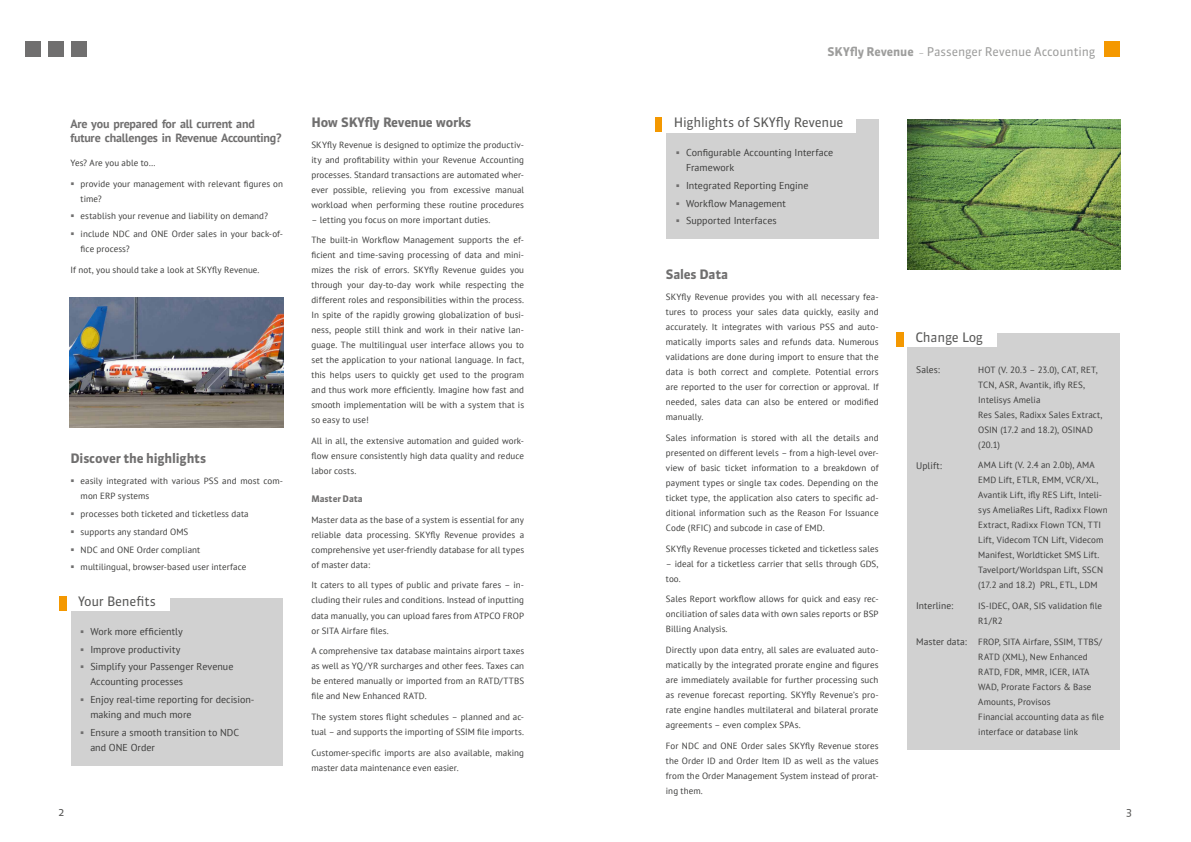
<style>
.page{position:relative;width:1191px;height:842px;background:#fff}
.page>*{position:absolute;margin:0;border:0;box-sizing:border-box;transform-origin:0 0}
.t1{font:700 13px "Sanuk OT";letter-spacing:-.02em;color:#706f6f}
.t2{font:13px "Sanuk OT";letter-spacing:-.02em;color:#575756}
.t3{font:700 12px/14px "PT Sans";letter-spacing:-.015em;color:#706f6f}
.t4{font:12px "Sanuk OT";letter-spacing:-.01em;color:#9d9d9c}
.t5{font:10.5px "Sanuk OT";color:#575756}
.t6{font:10px/17.8px "PT Sans";letter-spacing:.005em;color:#3c3c3b}
.t7{font:9.5px "PT Sans";letter-spacing:.005em;color:#3c3c3b}
.t8{font:9px/15px "PT Sans";letter-spacing:.01em;color:#3c3c3b}
.t9{font:700 9px "Sanuk OT";letter-spacing:-.01em;color:#706f6f}
.s1{font-weight:700}
.s2{font-family:"PT Sans";font-size:9px}
</style>
<div class="page">
<div style="left:71px;top:598px;width:212px;height:167px;background:#d1d1d1"></div>
<div style="left:48px;top:42px;width:15px;height:15px;background:#706f6f"></div>
<div style="left:25px;top:42px;width:16px;height:15px;background:#706f6f"></div>
<div style="left:71px;top:42px;width:15px;height:15px;background:#706f6f"></div>
<div style="left:1104px;top:42px;width:16px;height:15px;background:#f49800"></div>
<div style="left:666px;top:119px;width:212px;height:119px;background:#d1d1d1"></div>
<img style="left:70px;top:298px;width:213px;height:129px">
<div style="left:907px;top:334px;width:213px;height:416px;background:#d1d1d1"></div>
<img style="left:907px;top:119px;width:213px;height:151px">
<div style="left:59px;top:596px;width:8px;height:15px;background:#f49800"></div>
<div style="left:67px;top:593px;width:102px;height:18px;background:#fff"></div>
<div style="left:655px;top:117px;width:7px;height:15px;background:#f49800"></div>
<div style="left:662px;top:114px;width:194px;height:18px;background:#fff"></div>
<div style="left:896px;top:332px;width:8px;height:15px;background:#f49800"></div>
<div style="left:904px;top:329px;width:92px;height:18px;background:#fff"></div>
<h2 class="t3" style="left:70px;top:117px;width:213px">Are you prepared for all current and future challenges in Revenue Accounting?</h2>
<p class="t8" style="left:70px;top:155px;width:87px">Yes? Are you able to…</p>
<p class="t8" style="left:81px;top:176px;width:204px">provide your management with relevant figures on time?</p>
<p class="t8" style="left:81px;top:207px;width:204px;line-height:17.8px">establish your revenue and liability on demand? include NDC and ONE Order sales in your back-of-</p>
<p class="t8" style="left:81px;top:241px;width:51px">fice process?</p>
<p class="t8" style="left:70px;top:262px;width:191px">If not, you should take a look at SKYfly Revenue.</p>
<h1 class="t1" style="left:70px;top:451px;width:137px">Discover the highlights</h1>
<p class="t8" style="left:81px;top:473px;width:204px">easily integrated with various PSS and most com&shy;mon ERP systems</p>
<p class="t8" style="left:81px;top:505px;width:170px;line-height:17.8px">processes both ticketed and ticketless data supports any standard OMS<br>NDC and ONE Order compliant multilingual, browser-based user interface</p>
<h1 class="t2" style="left:78px;top:593px;width:79px">Your Benefits</h1>
<p class="t5" style="left:58px;top:806px;width:7px">2</p>
<p class="t6" style="left:90px;top:622px;width:145px">Work more efficiently<br>Improve productivity<br>Simplify your Passenger Revenue</p>
<p class="t6" style="left:90px;top:673px;width:166px">Accounting processes<br>Enjoy real-time reporting for decision-</p>
<p class="t6" style="left:90px;top:705px;width:150px">making and much more<br>Ensure a smooth transition to NDC</p>
<p class="t6" style="left:90px;top:738px;width:66px">and ONE Order</p>
<h1 class="t1" style="left:311px;top:114px;width:161px">How SKYfly Revenue works</h1>
<p class="t8" style="left:311px;top:137px;width:214px;text-align:justify">SKYfly Revenue is designed to optimize the productiv&shy;ity and profitability within your Revenue Accounting processes. Standard transactions are automated wher&shy;ever possible, relieving you from excessive manual workload when performing these routine procedures</p>
<p class="t8" style="left:311px;top:212px;width:181px">– letting you focus on more important duties.</p>
<p class="t8" style="left:311px;top:232px;width:214px;text-align:justify">The built-in Workflow Management supports the ef&shy;ficient and time-saving processing of data and mini&shy;mizes the risk of errors. SKYfly Revenue guides you through your day-to-day work while respecting the different roles and responsibilities within the process.<br>In spite of the rapidly growing globalization of busi&shy;ness, people still think and work in their native lan&shy;guage. The multilingual user interface allows you to set the application to your national language. In fact, this helps users to quickly get used to the program and thus work more efficiently. Imagine how fast and smooth implementation will be with a system that is so easy to use!</p>
<p class="t8" style="left:311px;top:433px;width:214px;text-align:justify">All in all, the extensive automation and guided work&shy;flow ensure consistently high data quality and reduce labor costs.</p>
<p class="t9" style="left:311px;top:493px;width:53px">Master Data</p>
<p class="t8" style="left:311px;top:512px;width:214px;text-align:justify">Master data as the base of a system is essential for any reliable data processing. SKYfly Revenue provides a comprehensive yet user-friendly database for all types of master data:</p>
<p class="t8" style="left:311px;top:578px;width:214px;text-align:justify">It caters to all types of public and private fares – in&shy;cluding their rules and conditions. Instead of inputting data manually, you can upload fares from ATPCO FROP or SITA Airfare files.</p>
<p class="t8" style="left:311px;top:643px;width:214px;text-align:justify">A comprehensive tax database maintains airport taxes as well as YQ/YR surcharges and other fees. Taxes can be entered manually or imported from an RATD/TTBS file and New Enhanced RATD.</p>
<p class="t8" style="left:311px;top:709px;width:214px">The system stores flight schedules – planned and ac&shy;tual – and supports the importing of SSIM file imports.</p>
<p class="t8" style="left:311px;top:745px;width:214px">Customer-specific imports are also available, making master data maintenance even easier.</p>
<h2 class="t4" style="left:827px;top:44px;width:270px"><span class="s1">SKYfly Revenue</span> <span class="s2">–</span> Passenger Revenue Accounting</h2>
<h1 class="t2" style="left:674px;top:114px;width:171px">Highlights of SKYfly Revenue</h1>
<p class="t6" style="left:686px;top:145px;width:149px;line-height:15px">Configurable Accounting Interface<br>Framework</p>
<p class="t6" style="left:686px;top:176px;width:124px">Integrated Reporting Engine<br>Workflow Management<br>Supported Interfaces</p>
<h1 class="t1" style="left:666px;top:267px;width:64px">Sales Data</h1>
<p class="t8" style="left:666px;top:289px;width:214px;text-align:justify">SKYfly Revenue provides you with all necessary fea&shy;tures to process your sales data quickly, easily and accurately. It integrates with various PSS and auto&shy;matically imports sales and refunds data. Numerous validations are done during import to ensure that the data is both correct and complete. Potential errors are reported to the user for correction or approval. If needed, sales data can also be entered or modified manually.</p>
<p class="t8" style="left:666px;top:430px;width:214px;text-align:justify">Sales information is stored with all the details and presented on different levels – from a high-level over&shy;view of basic ticket information to a breakdown of payment types or single tax codes. Depending on the ticket type, the application also caters to specific ad&shy;ditional information such as the Reason For Issuance Code (RFIC) and subcode in case of EMD.</p>
<p class="t8" style="left:666px;top:541px;width:214px">SKYfly Revenue processes ticketed and ticketless sales</p>
<p class="t8" style="left:666px;top:556px;width:214px">– ideal for a ticketless carrier that sells through GDS, too.</p>
<p class="t8" style="left:666px;top:591px;width:214px;text-align:justify">Sales Report workflow allows for quick and easy rec&shy;onciliation of sales data with own sales reports or BSP Billing Analysis.</p>
<p class="t8" style="left:666px;top:642px;width:214px;text-align:justify">Directly upon data entry, all sales are evaluated auto&shy;matically by the integrated prorate engine and figures are immediately available for further processing such as revenue forecast reporting. SKYfly Revenue’s pro&shy;rate engine handles multilateral and bilateral prorate agreements – even complex SPAs.</p>
<p class="t8" style="left:666px;top:738px;width:214px;text-align:justify">For NDC and ONE Order sales SKYfly Revenue stores the Order ID and Order Item ID as well as the values from the Order Management System instead of prorat&shy;ing them.</p>
<h1 class="t2" style="left:915px;top:329px;width:69px">Change Log</h1>
<p class="t7" style="left:916px;top:363px;width:25px">Sales:</p>
<p class="t7" style="left:916px;top:459px;width:27px">Uplift:</p>
<p class="t7" style="left:916px;top:600px;width:39px">Interline:</p>
<p class="t7" style="left:916px;top:635px;width:52px">Master data:</p>
<p class="t8" style="left:978px;top:362px;width:126px">HOT (V. 20.3 – 23.0), CAT, RET,<br>TCN, ASR, Avantik, ifly RES,<br>Intelisys Amelia<br>Res Sales, Radixx Sales Extract,<br>OSIN (17.2 and 18.2), OSINAD (20.1)</p>
<p class="t8" style="left:978px;top:458px;width:131px">AMA Lift (V. 2.4 an 2.0b), AMA<br>EMD Lift, ETLR, EMM, VCR/XL,<br>Avantik Lift, ifly RES Lift, Inteli&shy;sys AmeliaRes Lift, Radixx Flown<br>Extract, Radixx Flown TCN, TTI<br>Lift, Videcom TCN Lift, Videcom<br>Manifest, Worldticket SMS Lift.<br>Tavelport/Worldspan Lift, SSCN (17.2 and 18.2) PRL, ETL, LDM</p>
<p class="t8" style="left:978px;top:598px;width:125px">IS-IDEC, OAR, SIS validation file<br>R1/R2</p>
<p class="t8" style="left:978px;top:634px;width:127px">FROP, SITA Airfare, SSIM, TTBS/<br>RATD (XML), New Enhanced<br>RATD, FDR, MMR, ICER, IATA<br>WAD, Prorate Factors &amp; Base<br>Amounts, Provisos<br>Financial accounting data as file interface or database link</p>
<p class="t5" style="left:1126px;top:806px;width:7px">3</p>
</div>
